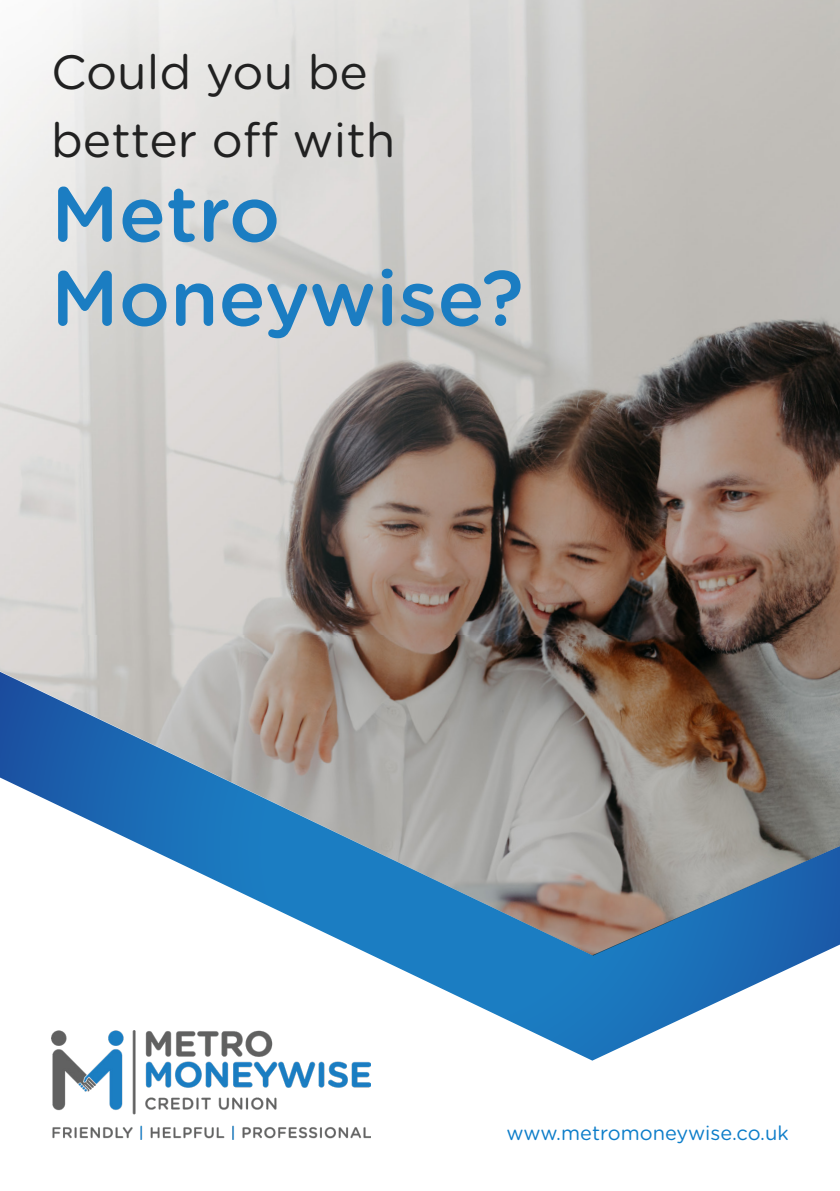
<style>
.page{position:relative;width:840px;height:1191px;background:#fff}
.page>*{position:absolute;margin:0;border:0;box-sizing:border-box;transform-origin:0 0}
.t1{font:500 78px/84px "Gotham Rounded";color:#1b7dc2}
.t2{font:48px/68px "Gotham Rounded";color:#212121}
.t3{font:20px "Gotham Rounded";color:#0d7dc9}
</style>
<div class="page">
<img style="left:0;top:0;width:839px;height:635px">
<img style="left:52px;top:1060px;width:318px;height:80px">
<svg style="left:0;top:635px;width:839px;height:425px"></svg>
<h2 class="t2" style="left:51px;top:36px;width:346px">Could you be better off with</h2>
<h1 class="t1" style="left:51px;top:169px;width:474px">Metro<br>Moneywise?</h1>
<p class="t3" style="left:506px;top:1119px;width:284px">www.metromoneywise.co.uk</p>
</div>
